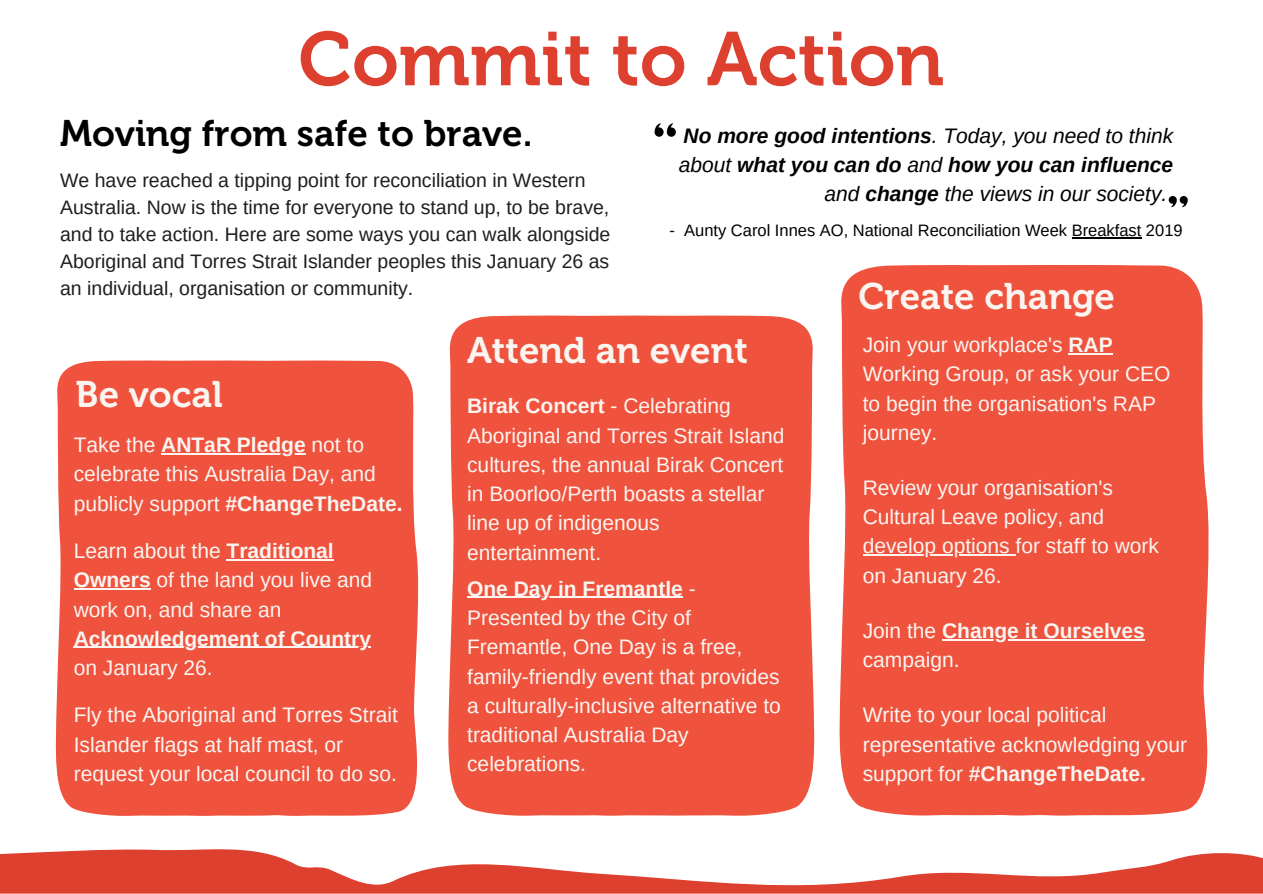
<style>
.page{position:relative;width:1263px;height:894px;background:#fff}
.page>*{position:absolute;margin:0;border:0;box-sizing:border-box;transform-origin:0 0}
.t1{font:75.45px "Museo 700";color:#de4030}
.t2{font:36.75px "Museo 700";color:#faf5f1}
.t3{font:36.75px "Museo 700";color:#000}
.t4{font:21px/29.2px "Arimo";color:#faf5f1}
.t5{font:italic 700 21px/29.2px "Arimo";color:#000;text-align:right}
.t6{font:700 21px/29.2px "Arimo";color:#faf5f1}
.t7{font:19.5px/27px "Arimo";color:#211d1e}
.t8{font:16.5px "Arimo";color:#000}
.s1{font-weight:400}
.s2{font-weight:700}
</style>
<div class="page">
<svg style="left:654px;top:123px;width:22px;height:14px"></svg>
<svg style="left:1169px;top:196px;width:19px;height:11px"></svg>
<hr style="left:1072px;top:237px;width:69px;height:1px;background:#000">
<svg style="left:55px;top:360px;width:73px;height:456px;background:#f05d4a"></svg>
<div style="left:128px;top:360px;width:92px;height:456px;background:#ef533e"></div>
<div style="left:220px;top:360px;width:199px;height:456px;background:#ef533e"></div>
<div style="left:448px;top:315px;width:80px;height:501px;background:#ef533e"></div>
<div style="left:528px;top:315px;width:68px;height:501px;background:#ef533e"></div>
<div style="left:596px;top:315px;width:219px;height:501px;background:#ef533e"></div>
<svg style="left:839px;top:265px;width:88px;height:551px;background:#f05f4c"></svg>
<div style="left:927px;top:265px;width:41px;height:551px;background:#ef533e"></div>
<div style="left:968px;top:265px;width:241px;height:551px;background:#ef533e"></div>
<svg style="left:0;top:849px;width:1263px;height:44px;fill:#de4030"></svg>
<hr style="left:161px;top:453px;width:145px;height:1px;background:#faf5f1">
<hr style="left:227px;top:559px;width:107px;height:1px;background:#faf5f1">
<hr style="left:74px;top:588px;width:77px;height:1px;background:#faf5f1">
<hr style="left:74px;top:646px;width:297px;height:2px;background:#faf5f1">
<hr style="left:467px;top:596px;width:216px;height:2px;background:#faf5f1">
<hr style="left:1068px;top:353px;width:45px;height:1px;background:#faf5f1">
<hr style="left:863px;top:554px;width:152px;height:1px;background:#faf5f1">
<hr style="left:942px;top:639px;width:203px;height:1px;background:#faf5f1">
<h1 class="t1" style="left:298px;top:14px;width:647px">Commit to Action</h1>
<h2 class="t3" style="left:60px;top:111px;width:474px">Moving from safe to brave.</h2>
<p class="t5" style="left:679px;top:121px;width:496px">No more good intentions<span class="s1">. Today, you need to think about</span> what you can do <span class="s1">and</span> how you can influence <span class="s1">and</span> change <span class="s1">the views in our society.</span></p>
<p class="t8" style="left:670px;top:221px;width:515px">- Aunty Carol Innes AO, National Reconciliation Week Breakfast 2019</p>
<p class="t7" style="left:60px;top:167px;width:552px">We have reached a tipping point for reconciliation in Western Australia. Now is the time for everyone to stand up, to be brave, and to take action. Here are some ways you can walk alongside Aboriginal and Torres Strait Islander peoples this January 26 as an individual, organisation or community.</p>
<h2 class="t2" style="left:858px;top:274px;width:258px">Create change</h2>
<h2 class="t2" style="left:76px;top:372px;width:149px">Be vocal</h2>
<p class="t4" style="left:74px;top:430px;width:330px">Take the <span class="s2">ANTaR Pledge</span> not to celebrate this Australia Day, and publicly support <span class="s2">#ChangeTheDate.</span></p>
<p class="t4" style="left:74px;top:536px;width:300px">Learn about the <span class="s2">Traditional<br>Owners</span> of the land you live and work on, and share an</p>
<p class="t6" style="left:74px;top:623px;width:299px">Acknowledgement of Country</p>
<p class="t4" style="left:74px;top:653px;width:140px">on January 26.</p>
<p class="t4" style="left:74px;top:700px;width:326px">Fly the Aboriginal and Torres Strait<br>Islander flags at half mast, or request your local council to do so.</p>
<h2 class="t2" style="left:467px;top:328px;width:282px">Attend an event</h2>
<p class="t4" style="left:467px;top:391px;width:319px"><span class="s2">Birak Concert</span> - Celebrating<br>Aboriginal and Torres Strait Island cultures, the annual Birak Concert in Boorloo/Perth boasts a stellar line up of indigenous entertainment.</p>
<p class="t4" style="left:467px;top:573px;width:315px"><span class="s2">One Day in Fremantle</span> -<br>Presented by the City of<br>Fremantle, One Day is a free, family-friendly event that provides a culturally-inclusive alternative to traditional Australia Day celebrations.</p>
<p class="t4" style="left:863px;top:330px;width:309px">Join your workplace's <span class="s2">RAP<br></span>Working Group, or ask your CEO to begin the organisation's RAP journey.</p>
<p class="t4" style="left:863px;top:472px;width:298px">Review your organisation's<br>Cultural Leave policy, and develop options for staff to work on January 26.</p>
<p class="t6" style="left:863px;top:615px;width:284px"><span class="s1">Join the</span> Change it Ourselves <span class="s1">campaign.</span></p>
<p class="t4" style="left:863px;top:700px;width:326px">Write to your local political representative acknowledging your support for <span class="s2">#ChangeTheDate.</span></p>
</div>
